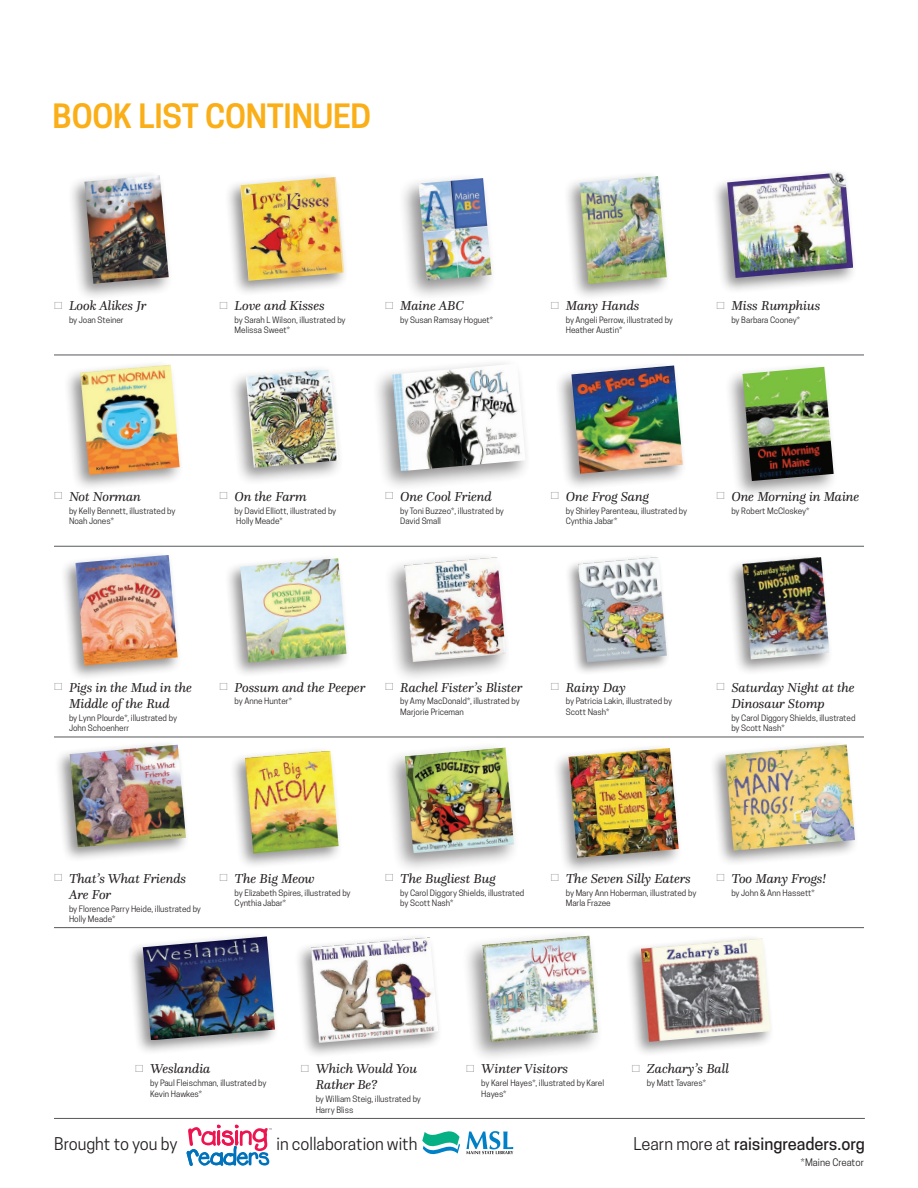
<style>
.page{position:relative;width:918px;height:1188px;background:#fff}
.page>*{position:absolute;margin:0;border:0;box-sizing:border-box;transform-origin:0 0}
.t1{font:600 31.5px "Cooper Hewitt";letter-spacing:-.01em;color:#faaf18}
.t2{font:16.5px "Cooper Hewitt";color:#231f20}
.t3{font:500 16.5px "Cooper Hewitt";color:#231f20}
.t4{font:italic 13.5px/16px "Questa";letter-spacing:-.01em;color:#231f20}
.t5{font:9.75px "Cooper Hewitt";color:#231f20}
.t6{font:8.25px/10.5px "Cooper Hewitt";color:#231f20}
.s1{font-family:"Cooper Hewitt";font-weight:100;font-style:normal;font-size:9px}
.s2{font-weight:400}
</style>
<div class="page">
<hr style="left:54px;top:1118px;width:811px;height:1px;background:#57585a">
<svg style="left:187px;top:1125px;width:85px;height:41px"></svg>
<svg style="left:466px;top:1131px;width:47px;height:23px"></svg>
<svg style="left:422px;top:1131px;width:38px;height:24px"></svg>
<hr style="left:54px;top:355px;width:810px;height:1px;background:#57585a">
<hr style="left:54px;top:546px;width:810px;height:1px;background:#57585a">
<hr style="left:54px;top:737px;width:810px;height:1px;background:#57585a">
<hr style="left:54px;top:927px;width:810px;height:1px;background:#57585a">
<div style="left:224px;top:173px;width:125px;height:124px;background:#231f20;opacity:.5"></div>
<img style="left:240px;top:177px;width:104px;height:104px">
<div style="left:711px;top:168px;width:147px;height:126px;background:#231f20;opacity:.5"></div>
<img style="left:727px;top:172px;width:126px;height:106px">
<div style="left:67px;top:170px;width:107px;height:131px;background:#231f20;opacity:.5"></div>
<img style="left:84px;top:175px;width:85px;height:109px">
<div style="left:563px;top:171px;width:109px;height:130px;background:#231f20;opacity:.5"></div>
<img style="left:580px;top:176px;width:87px;height:108px">
<div style="left:398px;top:172px;width:99px;height:129px;background:#231f20;opacity:.5"></div>
<img style="left:418px;top:178px;width:74px;height:103px">
<div style="left:228px;top:364px;width:116px;height:122px;background:#231f20;opacity:.5"></div>
<img style="left:246px;top:369px;width:93px;height:99px">
<div style="left:724px;top:362px;width:115px;height:137px;background:#231f20;opacity:.5"></div>
<img style="left:743px;top:367px;width:91px;height:114px">
<div style="left:63px;top:360px;width:121px;height:132px;background:#231f20;opacity:.5"></div>
<img style="left:80px;top:365px;width:100px;height:110px">
<div style="left:554px;top:361px;width:133px;height:130px;background:#231f20;opacity:.5"></div>
<img style="left:571px;top:365px;width:112px;height:109px">
<div style="left:372px;top:358px;width:159px;height:134px;background:#231f20;opacity:.5"></div>
<img style="left:392px;top:363px;width:134px;height:108px">
<div style="left:224px;top:554px;width:127px;height:124px;background:#231f20;opacity:.5"></div>
<img style="left:240px;top:558px;width:107px;height:104px">
<div style="left:726px;top:553px;width:108px;height:123px;background:#231f20;opacity:.5"></div>
<img style="left:743px;top:557px;width:86px;height:102px">
<div style="left:60px;top:550px;width:122px;height:131px;background:#231f20;opacity:.5"></div>
<img style="left:75px;top:555px;width:103px;height:110px">
<div style="left:564px;top:553px;width:107px;height:123px;background:#231f20;opacity:.5"></div>
<img style="left:578px;top:557px;width:89px;height:106px">
<div style="left:384px;top:551px;width:127px;height:132px;background:#231f20;opacity:.5"></div>
<img style="left:404px;top:557px;width:102px;height:105px">
<div style="left:229px;top:746px;width:114px;height:124px;background:#231f20;opacity:.5"></div>
<img style="left:245px;top:751px;width:94px;height:103px">
<div style="left:709px;top:740px;width:151px;height:127px;background:#231f20;opacity:.5"></div>
<img style="left:725px;top:745px;width:130px;height:106px">
<div style="left:54px;top:740px;width:136px;height:123px;background:#231f20;opacity:.5"></div>
<img style="left:70px;top:745px;width:116px;height:102px">
<div style="left:552px;top:743px;width:131px;height:131px;background:#231f20;opacity:.5"></div>
<img style="left:569px;top:748px;width:110px;height:110px">
<div style="left:384px;top:742px;width:136px;height:132px;background:#231f20;opacity:.5"></div>
<img style="left:405px;top:748px;width:109px;height:105px">
<div style="left:294px;top:933px;width:149px;height:126px;background:#231f20;opacity:.5"></div>
<img style="left:311px;top:937px;width:127px;height:106px">
<div style="left:127px;top:932px;width:152px;height:124px;background:#231f20;opacity:.5"></div>
<img style="left:143px;top:936px;width:132px;height:104px">
<div style="left:625px;top:934px;width:150px;height:123px;background:#231f20;opacity:.5"></div>
<img style="left:641px;top:938px;width:130px;height:104px">
<div style="left:462px;top:930px;width:142px;height:132px;background:#231f20;opacity:.5"></div>
<img style="left:482px;top:936px;width:116px;height:106px">
<h1 class="t1" style="left:53px;top:97px;width:320px">BOOK LIST CONTINUED</h1>
<h3 class="t4" style="left:54px;top:297px;width:94px"><span class="s1">□</span> Look Alikes Jr</h3>
<p class="t6" style="left:69px;top:315px;width:56px">by Joan Steiner</p>
<h3 class="t4" style="left:220px;top:297px;width:107px"><span class="s1">□</span> Love and Kisses</h3>
<p class="t6" style="left:235px;top:315px;width:113px">by Sarah L Wilson, illustrated by<br>Melissa Sweet*</p>
<h3 class="t4" style="left:385px;top:297px;width:80px"><span class="s1">□</span> Maine ABC</h3>
<p class="t6" style="left:400px;top:315px;width:94px">by Susan Ramsay Hoguet*</p>
<h3 class="t4" style="left:551px;top:297px;width:90px"><span class="s1">□</span> Many Hands</h3>
<p class="t6" style="left:566px;top:315px;width:109px">by Angeli Perrow, illustrated by<br>Heather Austin*</p>
<h3 class="t4" style="left:716px;top:297px;width:106px"><span class="s1">□</span> Miss Rumphius</h3>
<p class="t6" style="left:731px;top:315px;width:70px">by Barbara Cooney*</p>
<h3 class="t4" style="left:54px;top:488px;width:89px"><span class="s1">□</span> Not Norman</h3>
<p class="t6" style="left:69px;top:505px;width:108px">by Kelly Bennett, illustrated by<br>Noah Jones*</p>
<h3 class="t4" style="left:220px;top:488px;width:89px"><span class="s1">□</span> On the Farm</h3>
<p class="t6" style="left:235px;top:505px;width:103px">by David Elliott, illustrated by<br>Holly Meade*</p>
<h3 class="t4" style="left:385px;top:488px;width:108px"><span class="s1">□</span> One Cool Friend</h3>
<p class="t6" style="left:400px;top:505px;width:105px">by Toni Buzzeo*, illustrated by<br>David Small</p>
<h3 class="t4" style="left:551px;top:488px;width:100px"><span class="s1">□</span> One Frog Sang</h3>
<p class="t6" style="left:566px;top:505px;width:123px">by Shirley Parenteau, illustrated by<br>Cynthia Jabar*</p>
<h3 class="t4" style="left:716px;top:488px;width:144px"><span class="s1">□</span> One Morning in Maine</h3>
<p class="t6" style="left:731px;top:505px;width:79px">by Robert McCloskey*</p>
<h3 class="t4" style="left:54px;top:679px;width:140px;text-align:center"><span class="s1">□</span> Pigs in the Mud in the<br>Middle of the Rud</h3>
<p class="t6" style="left:69px;top:712px;width:109px">by Lynn Plourde*, illustrated by<br>John Schoenherr</p>
<h3 class="t4" style="left:220px;top:679px;width:147px"><span class="s1">□</span> Possum and the Peeper</h3>
<p class="t6" style="left:235px;top:696px;width:59px">by Anne Hunter*</p>
<h3 class="t4" style="left:385px;top:679px;width:139px"><span class="s1">□</span> Rachel Fister’s Blister</h3>
<p class="t6" style="left:400px;top:696px;width:121px">by Amy MacDonald*, illustrated by<br>Marjorie Priceman</p>
<h3 class="t4" style="left:551px;top:679px;width:76px"><span class="s1">□</span> Rainy Day</h3>
<p class="t6" style="left:566px;top:696px;width:108px">by Patricia Lakin, illustrated by<br>Scott Nash*</p>
<h3 class="t4" style="left:731px;top:679px;width:125px;text-indent:-15px"><span class="s1">□</span> Saturday Night at the<br>Dinosaur Stomp</h3>
<p class="t6" style="left:731px;top:712px;width:126px">by Carol Diggory Shields, illustrated by Scott Nash*</p>
<h3 class="t4" style="left:69px;top:870px;width:119px;text-indent:-15px"><span class="s1">□</span> That’s What Friends<br>Are For</h3>
<p class="t6" style="left:69px;top:903px;width:133px">by Florence Parry Heide, illustrated by<br>Holly Meade*</p>
<h3 class="t4" style="left:220px;top:870px;width:97px"><span class="s1">□</span> The Big Meow</h3>
<p class="t6" style="left:235px;top:887px;width:118px">by Elizabeth Spires, illustrated by<br>Cynthia Jabar*</p>
<h3 class="t4" style="left:385px;top:870px;width:112px"><span class="s1">□</span> The Bugliest Bug</h3>
<p class="t6" style="left:400px;top:887px;width:126px">by Carol Diggory Shields, illustrated by Scott Nash*</p>
<h3 class="t4" style="left:551px;top:870px;width:142px"><span class="s1">□</span> The Seven Silly Eaters</h3>
<p class="t6" style="left:566px;top:887px;width:132px">by Mary Ann Hoberman, illustrated by<br>Marla Frazee</p>
<h3 class="t4" style="left:716px;top:870px;width:111px"><span class="s1">□</span> Too Many Frogs!</h3>
<p class="t6" style="left:731px;top:887px;width:85px">by John &amp; Ann Hassett*</p>
<h3 class="t4" style="left:135px;top:1061px;width:77px"><span class="s1">□</span> Weslandia</h3>
<p class="t6" style="left:150px;top:1078px;width:118px">by Paul Fleischman, illustrated by<br>Kevin Hawkes*</p>
<h3 class="t4" style="left:316px;top:1061px;width:103px;text-indent:-15px"><span class="s1">□</span> Which Would You<br>Rather Be?</h3>
<p class="t6" style="left:316px;top:1094px;width:107px">by William Steig, illustrated by<br>Harry Bliss</p>
<h3 class="t4" style="left:466px;top:1061px;width:103px"><span class="s1">□</span> Winter Visitors</h3>
<p class="t6" style="left:481px;top:1078px;width:124px">by Karel Hayes*, illustrated by Karel<br>Hayes*</p>
<h3 class="t4" style="left:632px;top:1061px;width:99px"><span class="s1">□</span> Zachary’s Ball</h3>
<p class="t6" style="left:647px;top:1078px;width:61px">by Matt Tavares*</p>
<h2 class="t2" style="left:54px;top:1134px;width:125px">Brought to you by</h2>
<h2 class="t2" style="left:277px;top:1134px;width:143px">in collaboration with</h2>
<h2 class="t3" style="left:633px;top:1134px;width:233px"><span class="s2">Learn more at</span> raisingreaders.org</h2>
<p class="t5" style="left:801px;top:1156px;width:65px">*Maine Creator</p>
</div>
